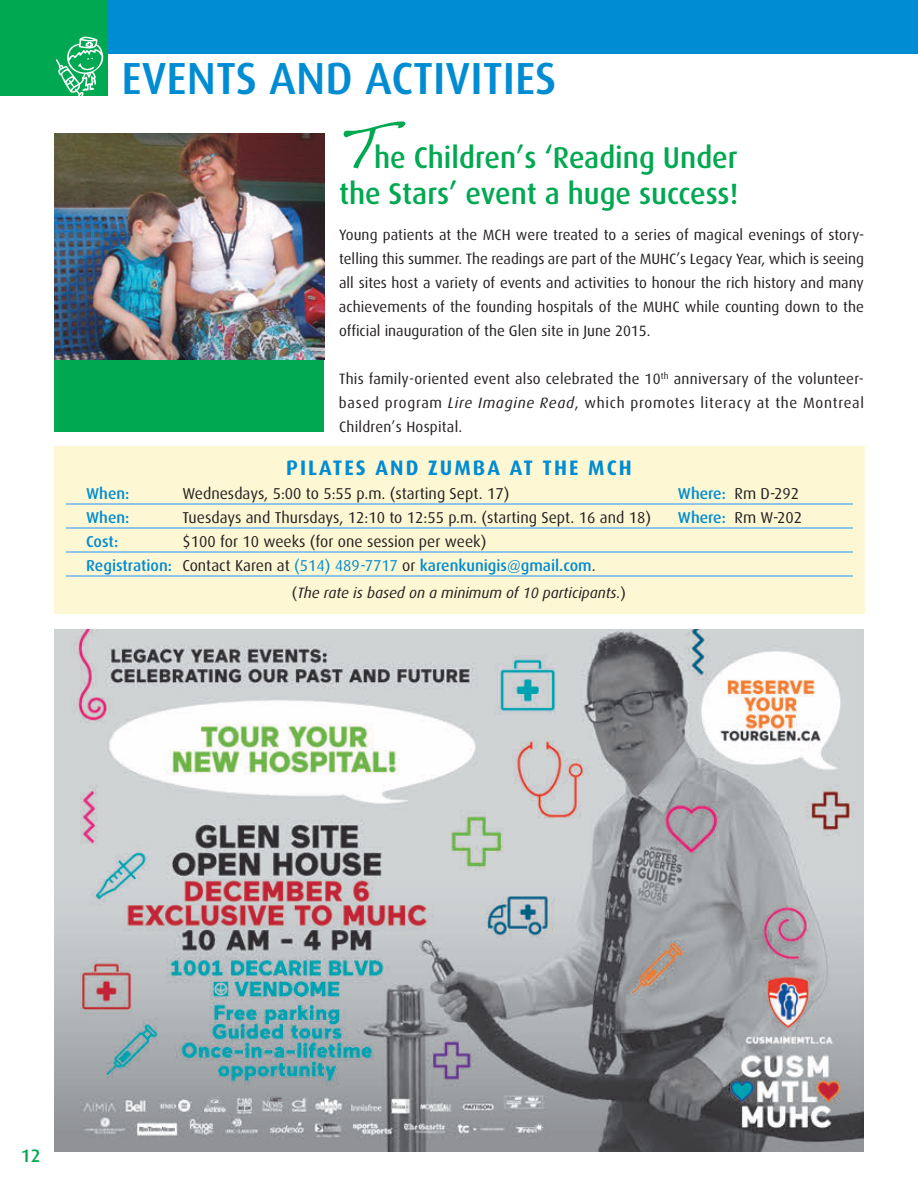
<style>
.page{position:relative;width:918px;height:1188px;background:#fff}
.page>*{position:absolute;margin:0;border:0;box-sizing:border-box;transform-origin:0 0}
.t1{font:500 45px "Dax";color:#008cd2}
.t2{font:500 30px/36px "Dax";color:#00a851}
.t3{font:700 21px "Dax";letter-spacing:.1em;color:#008cd2}
.t4{font:500 18px "Dax";color:#00a851}
.t5{font:15.75px/24px "Dax";color:#231f20}
.t6{font:500 15.75px "Dax";color:#008cd2}
.t7{font:15px/24px "Dax";letter-spacing:.005em;color:#231f20;text-align:justify}
.t8{font:italic 15px "Dax";color:#231f20}
.s1{font-family:"Handwriting Dakota";font-weight:400;font-size:63px}
.s2{font-size:29.4px}
.s3{font-style:italic}
.s4{font-weight:500;color:#008cd2}
.s5{color:#008cd2}
.s6{font-style:normal}
</style>
<div class="page">
<div style="left:0;top:0;width:918px;height:54px;background:#008cd2"></div>
<div style="left:0;top:0;width:108px;height:96px;background:#00a851"></div>
<svg style="left:56px;top:37px;width:48px;height:59px"></svg>
<img style="left:54px;top:630px;width:810px;height:522px">
<div style="left:54px;top:446px;width:810px;height:168px;background:#fef7d4"></div>
<hr style="left:66px;top:503px;width:786px;height:1px;background:#92c3e9">
<hr style="left:66px;top:527px;width:786px;height:1px;background:#92c3e9">
<hr style="left:66px;top:551px;width:786px;height:1px;background:#92c3e9">
<hr style="left:66px;top:575px;width:786px;height:1px;background:#92c3e9">
<img style="left:54px;top:133px;width:270px;height:227px">
<div style="left:54px;top:360px;width:270px;height:72px;background:#00a851"></div>
<h1 class="t1" style="left:122px;top:54px;width:437px">EVENTS AND ACTIVITIES</h1>
<h2 class="t2" style="left:339px;top:140px;width:401px"><span class="s1">T</span>he Children’s ‘Reading Under the Stars’ event a huge success<span class="s2">!</span></h2>
<p class="t7" style="left:339px;top:223px;width:527px">Young patients at the MCH were treated to a series of magical evenings of story&shy;telling this summer. The readings are part of the MUHC’s Legacy Year, which is seeing all sites host a variety of events and activities to honour the rich history and many achievements of the founding hospitals of the MUHC while counting down to the official inauguration of the Glen site in June 2015.</p>
<p class="t7" style="left:339px;top:367px;width:527px">This family-oriented event also celebrated the 10<sup>th</sup> anniversary of the volunteer&shy;based program <span class="s3">Lire Imagine Read</span>, which promotes literacy at the Montreal Children’s Hospital.</p>
<h3 class="t3" style="left:286px;top:456px;width:347px">PILATES AND ZUMBA AT THE MCH</h3>
<p class="t6" style="left:86px;top:485px;width:45px">When:</p>
<p class="t5" style="left:182px;top:482px;width:329px">Wednesdays, 5:00 to 5:55 p.m. (starting Sept. 17)</p>
<p class="t5" style="left:678px;top:482px;width:123px"><span class="s4">Where:</span> Rm D-292</p>
<p class="t6" style="left:86px;top:509px;width:45px">When:</p>
<p class="t5" style="left:182px;top:506px;width:470px">Tuesdays and Thursdays, 12:10 to 12:55 p.m. (starting Sept. 16 and 18)</p>
<p class="t5" style="left:678px;top:506px;width:126px"><span class="s4">Where:</span> Rm W-202</p>
<p class="t6" style="left:86px;top:533px;width:34px">Cost:</p>
<p class="t5" style="left:86px;top:530px;width:511px;text-indent:96px">$100 for 10 weeks (for one session per week)<br><span class="s4">Registration:</span> Contact Karen at <span class="s5">(514) 489-7717</span> or <span class="s4">karenkunigis@gmail.com</span>.</p>
<p class="t8" style="left:292px;top:585px;width:336px"><span class="s6">(</span>The rate is based on a minimum of 10 participants.<span class="s6">)</span></p>
<p class="t4" style="left:21px;top:1145px;width:21px">12</p>
</div>
